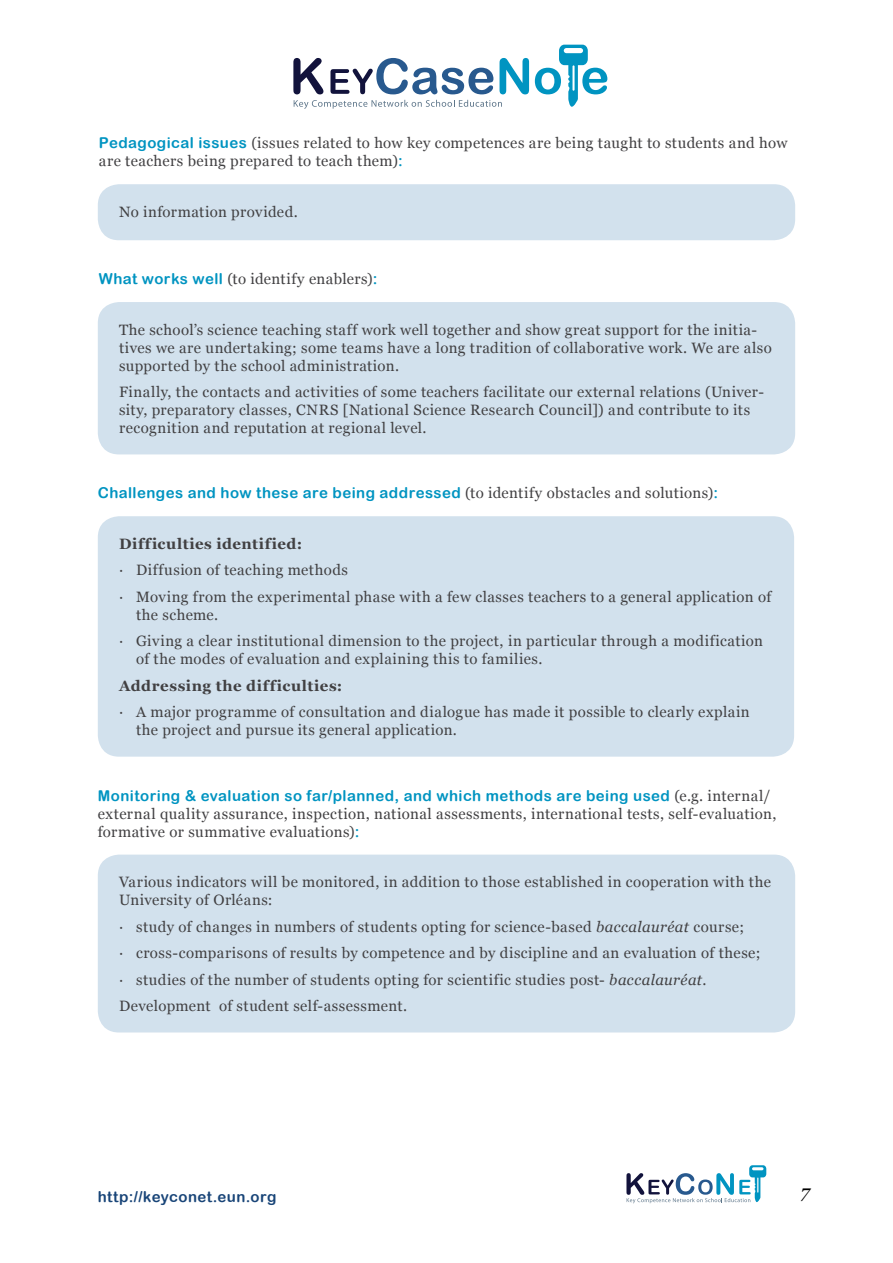
<style>
.page{position:relative;width:893px;height:1263px;background:#fff}
.page>*{position:absolute;margin:0;border:0;box-sizing:border-box;transform-origin:0 0}
.t1{font:italic 18px "Georgia";color:#000}
.t2{font:15px/18px "Georgia";letter-spacing:.03em;color:#414042}
.t3{font:15px "Arial Rounded MT Bold";letter-spacing:.03em;color:#0094c1}
.t4{font:700 15px "Georgia";letter-spacing:.045em;color:#414042}
.t5{font:15px "Arial Rounded MT Bold";letter-spacing:.03em;color:#194578}
.s1{font-family:"Arial Rounded MT Bold";color:#0094c1}
.s2{font-family:"Georgia";color:#414042}
.s3{font-style:italic}
</style>
<div class="page">
<svg style="left:626px;top:1165px;width:140px;height:38px"></svg>
<svg style="left:293px;top:58px;width:30px;height:36px"></svg>
<svg style="left:294px;top:100px;width:208px;height:9px"></svg>
<svg style="left:330px;top:58px;width:163px;height:36px"></svg>
<svg style="left:500px;top:58px;width:29px;height:36px"></svg>
<svg style="left:535px;top:45px;width:72px;height:62px"></svg>
<div style="left:98px;top:184px;width:697px;height:56px;background:#d2e1ed;border-radius:21px"></div>
<div style="left:98px;top:302px;width:697px;height:152px;background:#d2e1ed;border-radius:21px"></div>
<div style="left:98px;top:516px;width:696px;height:241px;background:#d2e1ed;border-radius:21px"></div>
<div style="left:98px;top:854px;width:697px;height:178px;background:#d2e1ed;border-radius:21px"></div>
<p class="t2" style="left:99px;top:134px;width:690px"><span class="s1">Pedagogical issues</span> (issues related to how key competences are being taught to students and how are teachers being prepared to teach them)<span class="s1">:</span></p>
<p class="t2" style="left:119px;top:203px;width:180px">No information provided.</p>
<p class="t2" style="left:99px;top:270px;width:280px"><span class="s1">What works well</span> (to identify enablers)<span class="s1">:</span></p>
<p class="t2" style="left:119px;top:320px;width:654px">The school’s science teaching staff work well together and show great support for the initia&shy;tives we are undertaking; some teams have a long tradition of collaborative work. We are also supported by the school administration.</p>
<p class="t2" style="left:119px;top:383px;width:647px">Finally, the contacts and activities of some teachers facilitate our external relations (Univer&shy;sity, preparatory classes, CNRS [National Science Research Council]) and contribute to its recognition and reputation at regional level.</p>
<p class="t3" style="left:98px;top:484px;width:622px">Challenges and how these are being addressed <span class="s2">(to identify obstacles and solutions)</span>:</p>
<p class="t4" style="left:119px;top:535px;width:185px">Difficulties identified:</p>
<p class="t2" style="left:119px;top:557px;width:654px;line-height:26.5px">∙ Diffusion of teaching methods<br>∙ Moving from the experimental phase with a few classes teachers to a general application of</p>
<p class="t2" style="left:119px;top:601px;width:645px;line-height:26.5px;text-indent:17px">the scheme.<br>∙ Giving a clear institutional dimension to the project, in particular through a modification</p>
<p class="t2" style="left:136px;top:650px;width:408px">of the modes of evaluation and explaining this to families.</p>
<p class="t4" style="left:119px;top:677px;width:225px">Addressing the difficulties:</p>
<p class="t2" style="left:136px;top:703px;width:615px;text-indent:-17px">∙ A major programme of consultation and dialogue has made it possible to clearly explain the project and pursue its general application.</p>
<p class="t3" style="left:98px;top:786px;width:674px">Monitoring &amp; evaluation so far/planned, and which methods are being used <span class="s2">(e.g. internal/</span></p>
<p class="t2" style="left:98px;top:804px;width:680px">external quality assurance, inspection, national assessments, international tests, self-evaluation, formative or summative evaluations)<span class="s1">:</span></p>
<p class="t2" style="left:119px;top:873px;width:653px">Various indicators will be monitored, in addition to those established in cooperation with the<br>University of Orléans:</p>
<p class="t2" style="left:119px;top:913px;width:643px;line-height:26.5px">∙ study of changes in numbers of students opting for science-based <span class="s3">baccalauréat</span> course;<br>∙ cross-comparisons of results by competence and by discipline and an evaluation of these; ∙ studies of the number of students opting for scientific studies post- <span class="s3">baccalauréat</span>.<br>Development of student self-assessment.</p>
<p class="t5" style="left:98px;top:1188px;width:180px">http://keyconet.eun.org</p>
<p class="t1" style="left:801px;top:1181px;width:10px">7</p>
</div>
